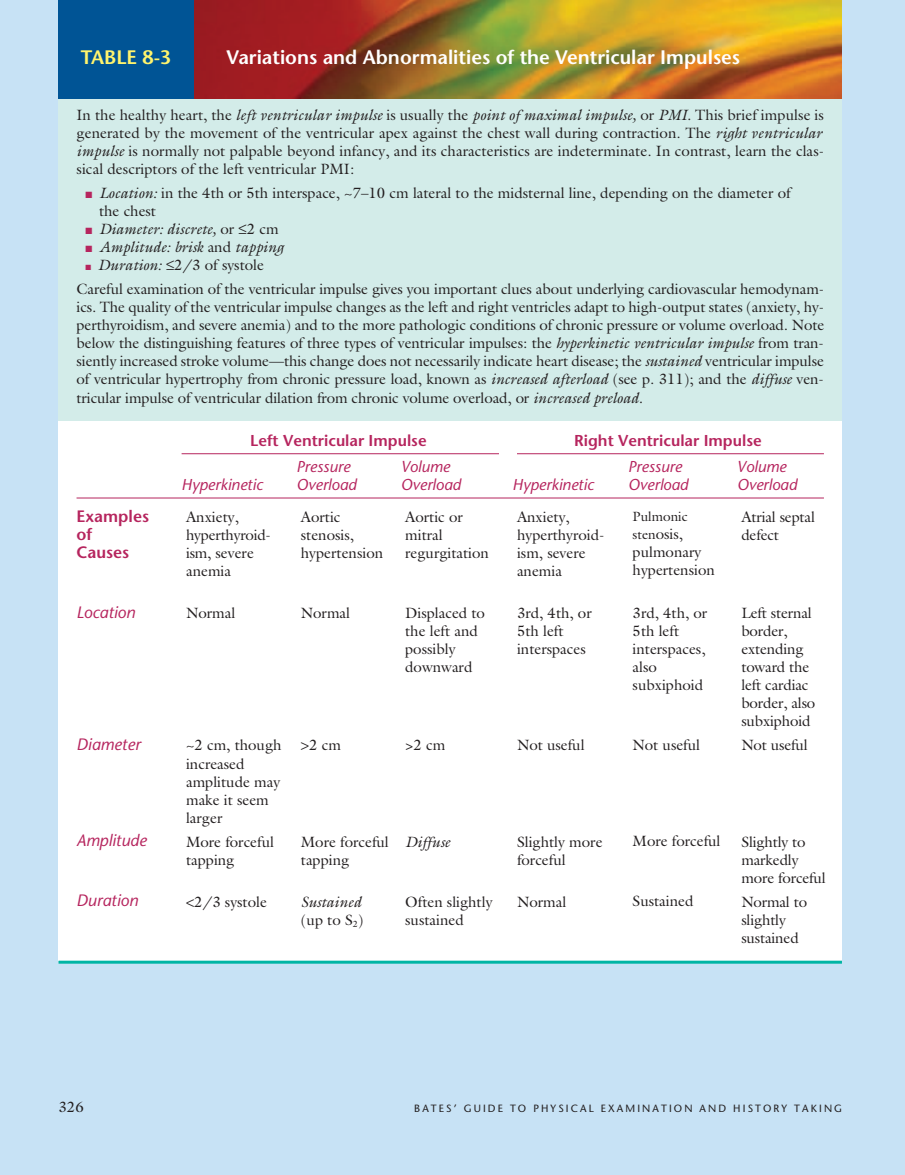
<style>
.page{position:relative;width:905px;height:1175px;background:#fff}
.page>*{position:absolute;margin:0;border:0;box-sizing:border-box;transform-origin:0 0}
.t1{font:600 19.5px "Stone Sans";color:#fff}
.t2{font:600 19.5px "Stone Sans";color:#fff46d}
.t3{font:italic 16.5px "Stone Sans";color:#b6255e}
.t4{font:600 16.5px/18px "Stone Sans";color:#b6255e}
.t5{font:italic 15.75px "Stone Sans";color:#b6255e}
.t6{font:600 15.75px "Stone Sans";color:#b6255e}
.t7{font:15px/18px "Galliard";color:#231f20}
.t8{font:italic 15px/18px "Galliard";color:#231f20}
.t9{font:13.5px "Galliard";color:#231f20}
.t10{font:10.5px "Stone Sans";letter-spacing:.2em;color:#231f20}
.s1{font-style:italic}
.s2{color:#b6255e}
.s3{font-style:normal}
.s4{font-size:13.5px}
</style>
<div class="page">
<div style="left:0;top:0;width:904px;height:1174px;background:#c7e2f5"></div>
<img style="left:194px;top:0;width:647px;height:99px">
<div style="left:58px;top:0;width:136px;height:99px;background:#005495"></div>
<div style="left:58px;top:99px;width:784px;height:861px;background:#fff"></div>
<div style="left:58px;top:99px;width:784px;height:322px;background:#d3ece9"></div>
<hr style="left:182px;top:453px;width:642px;height:1px;background:#b6255e">
<hr style="left:76px;top:497px;width:748px;height:1px;background:#b6255e">
<hr style="left:58px;top:960px;width:784px;height:3px;background:#00b5a4">
<div style="left:500px;top:449px;width:17px;height:9px;background:#fff"></div>
<h1 class="t2" style="left:81px;top:49px;width:92px">TABLE 8-3</h1>
<h1 class="t1" style="left:226px;top:49px;width:515px">Variations and Abnormalities of the Ventricular Impulses</h1>
<p class="t7" style="left:76px;top:106px;width:749px">In the healthy heart, the <span class="s1">left ventricular impulse</span> is usually the <span class="s1">point of maximal impulse,</span> or <span class="s1">PMI.</span> This brief impulse is generated by the movement of the ventricular apex against the chest wall during contraction. The <span class="s1">right ventricular impulse</span> is normally not palpable beyond infancy, and its characteristics are indeterminate. In contrast, learn the clas&shy;sical descriptors of the left ventricular PMI:</p>
<p class="t7" style="left:99px;top:184px;width:693px;text-indent:-14px"><span class="s2">■</span> <span class="s1">Location:</span> in the 4th or 5th interspace, ~7–10 cm lateral to the midsternal line, depending on the diameter of the chest</p>
<p class="t8" style="left:86px;top:220px;width:194px"><span class="s2">■</span> Diameter: discrete, <span class="s3">or</span> ≤<span class="s3">2 cm</span></p>
<p class="t8" style="left:86px;top:238px;width:199px"><span class="s2">■</span> Amplitude: brisk <span class="s3">and</span> tapping</p>
<p class="t7" style="left:76px;top:253px;width:749px;line-height:24px;text-indent:9px"><span class="s2">■</span> <span class="s1">Duration:</span> ≤2/3 of systole<br>Careful examination of the ventricular impulse gives you important clues about underlying cardiovascular hemodynam-</p>
<p class="t7" style="left:76px;top:298px;width:749px;text-align:justify">ics. The quality of the ventricular impulse changes as the left and right ventricles adapt to high-output states (anxiety, hy&shy;perthyroidism, and severe anemia) and to the more pathologic conditions of chronic pressure or volume overload. Note below the distinguishing features of three types of ventricular impulses: the <span class="s1">hyperkinetic ventricular impulse</span> from tran&shy;siently increased stroke volume—this change does not necessarily indicate heart disease; the <span class="s1">sustained</span> ventricular impulse of ventricular hypertrophy from chronic pressure load, known as <span class="s1">increased afterload</span> (see p. 311); and the <span class="s1">diffuse</span> ven&shy;tricular impulse of ventricular dilation from chronic volume overload, or <span class="s1">increased preload.</span></p>
<p class="t6" style="left:250px;top:434px;width:178px">Left Ventricular Impulse</p>
<p class="t6" style="left:574px;top:434px;width:189px">Right Ventricular Impulse</p>
<p class="t5" style="left:296px;top:460px;width:55px">Pressure</p>
<p class="t5" style="left:401px;top:460px;width:51px">Volume</p>
<p class="t5" style="left:628px;top:460px;width:55px">Pressure</p>
<p class="t5" style="left:737px;top:460px;width:51px">Volume</p>
<p class="t5" style="left:182px;top:478px;width:83px">Hyperkinetic</p>
<p class="t5" style="left:296px;top:478px;width:62px">Overload</p>
<p class="t5" style="left:401px;top:478px;width:62px">Overload</p>
<p class="t5" style="left:512px;top:478px;width:83px">Hyperkinetic</p>
<p class="t5" style="left:628px;top:478px;width:62px">Overload</p>
<p class="t5" style="left:737px;top:478px;width:62px">Overload</p>
<p class="t4" style="left:76px;top:509px;width:74px">Examples of<br>Causes</p>
<p class="t9" style="left:632px;top:509px;width:57px">Pulmonic</p>
<p class="t7" style="left:632px;top:525px;width:84px"><span class="s4">sten</span>osis, pulmonary hypertension</p>
<p class="t7" style="left:632px;top:604px;width:76px">3rd, 4th, or<br>5th left interspaces, also subxiphoid</p>
<p class="t7" style="left:517px;top:508px;width:89px">Anxiety, hyperthyroid&shy;ism, severe anemia</p>
<p class="t7" style="left:517px;top:604px;width:76px">3rd, 4th, or<br>5th left interspaces</p>
<p class="t7" style="left:186px;top:508px;width:86px">Anxiety, hyperthyroid&shy;ism, severe anemia</p>
<p class="t7" style="left:186px;top:604px;width:51px">Normal</p>
<p class="t7" style="left:301px;top:508px;width:84px">Aortic stenosis, hypertension</p>
<p class="t7" style="left:405px;top:508px;width:85px">Aortic or mitral regurgitation</p>
<p class="t7" style="left:741px;top:508px;width:75px">Atrial septal defect</p>
<p class="t3" style="left:76px;top:606px;width:60px">Location</p>
<p class="t7" style="left:301px;top:604px;width:51px">Normal</p>
<p class="t7" style="left:741px;top:604px;width:75px">Left sternal border, extending toward the left cardiac border, also subxiphoid</p>
<p class="t7" style="left:741px;top:736px;width:68px">Not useful</p>
<p class="t7" style="left:405px;top:604px;width:81px">Displaced to the left and possibly downward</p>
<p class="t3" style="left:76px;top:738px;width:65px">Diameter</p>
<p class="t7" style="left:632px;top:736px;width:69px">Not useful</p>
<p class="t7" style="left:517px;top:736px;width:69px">Not useful</p>
<p class="t7" style="left:186px;top:736px;width:97px">~2 cm, though increased amplitude may make it seem larger</p>
<p class="t7" style="left:186px;top:832px;width:89px">More forceful tapping</p>
<p class="t7" style="left:194px;top:892px;width:74px">2/3 systole</p>
<p class="t7" style="left:309px;top:736px;width:33px">2 cm</p>
<p class="t7" style="left:405px;top:736px;width:42px">&gt;2 cm</p>
<p class="t3" style="left:76px;top:834px;width:72px">Amplitude</p>
<p class="t7" style="left:632px;top:832px;width:89px">More forceful</p>
<p class="t7" style="left:301px;top:832px;width:89px">More forceful tapping</p>
<p class="t8" style="left:301px;top:892px;width:64px">Sustained <span class="s3">(up to S</span><sub>2</sub><span class="s3">)</span></p>
<p class="t7" style="left:517px;top:832px;width:87px">Slightly more forceful</p>
<p class="t7" style="left:517px;top:892px;width:51px">Normal</p>
<p class="t7" style="left:741px;top:832px;width:86px">Slightly to markedly more forceful</p>
<p class="t7" style="left:741px;top:892px;width:67px">Normal to slightly sustained</p>
<p class="t8" style="left:405px;top:832px;width:47px">Diffuse</p>
<p class="t3" style="left:76px;top:894px;width:63px">Duration</p>
<p class="t7" style="left:632px;top:892px;width:62px">Sustained</p>
<p class="t7" style="left:405px;top:892px;width:89px">Often slightly sustained</p>
<p class="t7" style="left:58px;top:1098px;width:27px">326</p>
<p class="t10" style="left:414px;top:1104px;width:429px">BATES’ GUIDE TO PHYSICAL EXAMINATION AND HISTORY TAKING</p>
</div>
